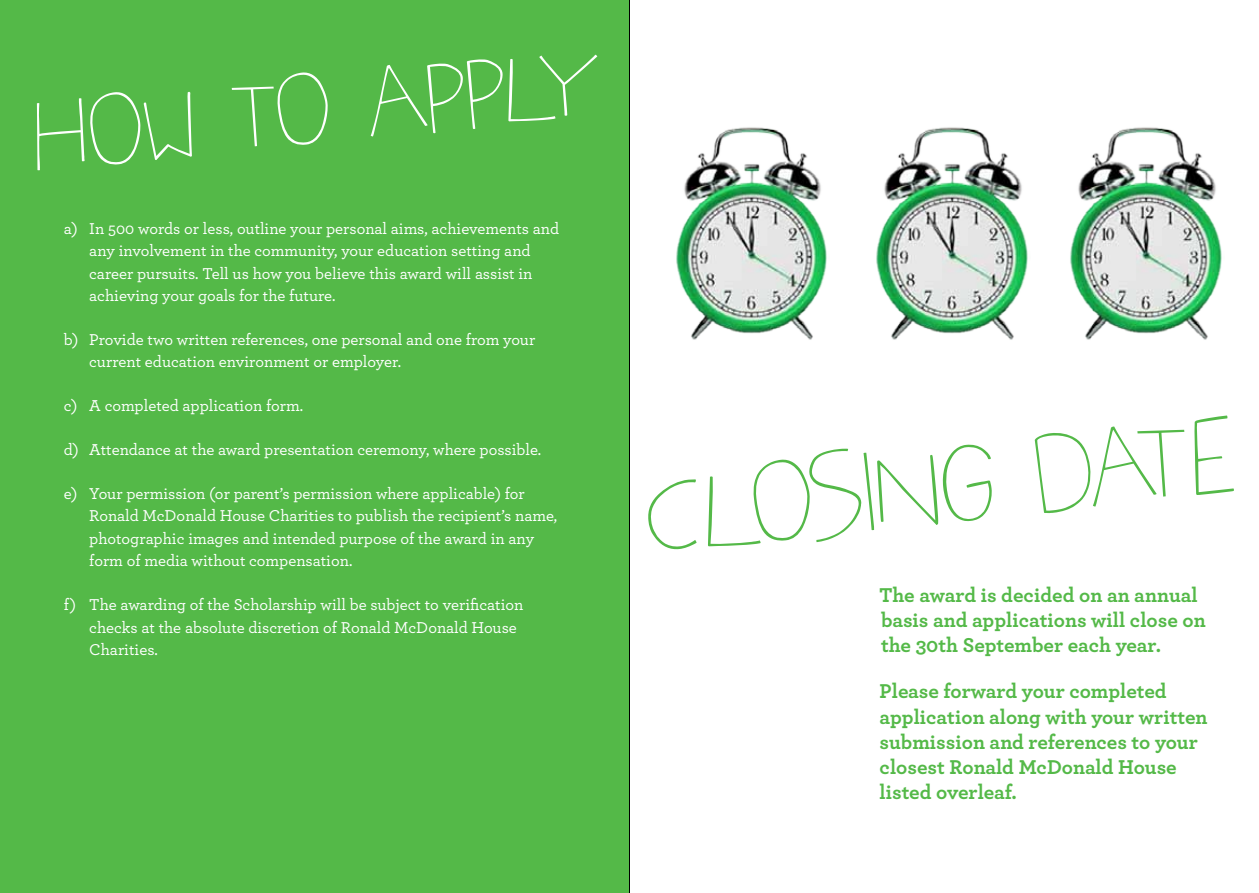
<style>
.page{position:relative;width:1259px;height:893px;background:#fff}
.page>*{position:absolute;margin:0;border:0;box-sizing:border-box;transform-origin:0 0}
.t1{font:107.4px "Singela";color:#54b948}
.t2{font:96px "Singela";color:#fff}
.t3{font:700 21px/25.2px "Archer Pro";color:#54b948}
.t4{font:500 16.5px/22.5px "Archer Pro";color:#fff}
</style>
<div class="page">
<div style="left:0;top:0;width:629px;height:893px;background:#54b948"></div>
<hr style="left:629px;top:0;width:1px;height:893px;background:#000">
<img style="left:676px;top:127px;width:151px;height:213px">
<img style="left:876px;top:127px;width:152px;height:213px">
<img style="left:1070px;top:127px;width:152px;height:213px">
<h2 class="t2" style="left:28px;top:82px;width:575px;rotate:-6deg">How to apply</h2>
<p class="t4" style="left:89px;top:216px;width:471px;text-indent:-26px">a) In 500 words or less, outline your personal aims, achievements and any involvement in the community, your education setting and career pursuits. Tell us how you believe this award will assist in achieving your goals for the future.</p>
<p class="t4" style="left:89px;top:327px;width:447px;text-indent:-26px">b) Provide two written references, one personal and one from your current education environment or employer.</p>
<p class="t4" style="left:64px;top:394px;width:241px">c) A completed application form.</p>
<p class="t4" style="left:64px;top:437px;width:479px">d) Attendance at the award presentation ceremony, where possible.</p>
<p class="t4" style="left:89px;top:481px;width:469px;text-indent:-26px">e) Your permission (or parent’s permission where applicable) for Ronald McDonald House Charities to publish the recipient’s name, photographic images and intended purpose of the award in any form of media without compensation.</p>
<p class="t4" style="left:89px;top:592px;width:436px;text-indent:-26px">f) The awarding of the Scholarship will be subject to verification checks at the absolute discretion of Ronald McDonald House<br>Charities.</p>
<h1 class="t1" style="left:641px;top:453px;width:124px;rotate:-6deg">CLOSING</h1>
<h1 class="t1" style="left:1031px;top:412px;width:122px;rotate:-6deg">DATE</h1>
<p class="t3" style="left:879px;top:581px;width:328px">The award is decided on an annual basis and applications will close on the 30th September each year.</p>
<p class="t3" style="left:879px;top:677px;width:329px">Please forward your completed application along with your written submission and references to your closest Ronald McDonald House listed overleaf.</p>
</div>
